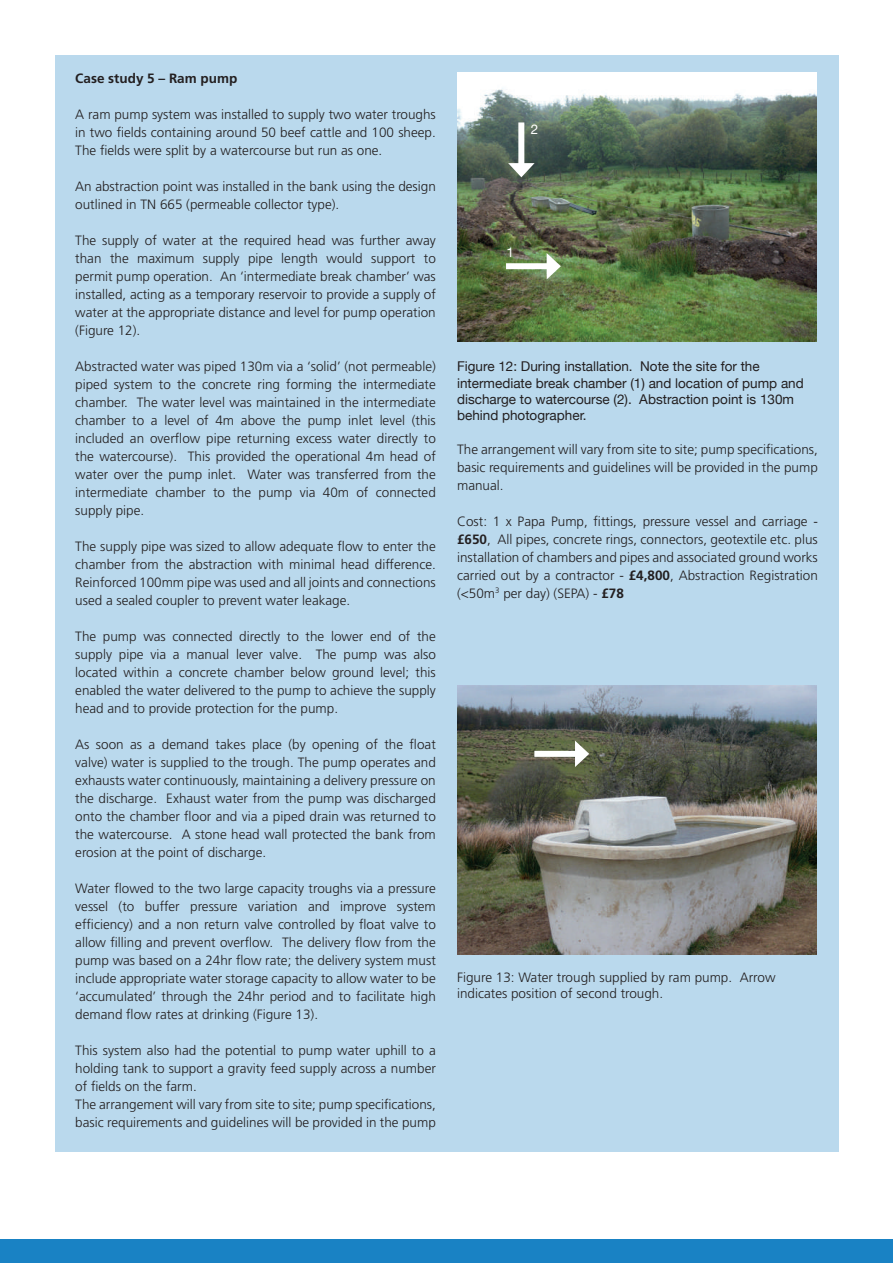
<style>
.page{position:relative;width:893px;height:1263px;background:#fff}
.page>*{position:absolute;margin:0;border:0;box-sizing:border-box;transform-origin:0 0}
.t1{font:300 13.5px/18px "Frutiger";color:#231f20;text-align:justify}
.t2{font:13.5px/16.2px "Helvetica Neue";color:#231f20}
.t3{font:700 13.5px "Frutiger";color:#231f20}
.t4{font:13.5px "Helvetica Neue";color:#fff}
.s1{font-weight:700}
</style>
<div class="page">
<div style="left:0;top:1240px;width:893px;height:23px;background:#1982c4"></div>
<div style="left:55px;top:55px;width:783px;height:1097px;background:#bad9ed"></div>
<img style="left:457px;top:73px;width:359px;height:269px">
<div style="left:518px;top:122px;width:6px;height:46px;background:#fff"></div>
<svg style="left:508px;top:163px;width:27px;height:14px"></svg>
<div style="left:506px;top:263px;width:46px;height:6px;background:#fff"></div>
<svg style="left:547px;top:253px;width:14px;height:26px"></svg>
<img style="left:457px;top:685px;width:359px;height:270px">
<div style="left:534px;top:751px;width:46px;height:6px;background:#fff"></div>
<svg style="left:575px;top:741px;width:14px;height:26px"></svg>
<p class="t3" style="left:75px;top:71px;width:164px">Case study 5 – Ram pump</p>
<p class="t1" style="left:75px;top:106px;width:362px">A ram pump system was installed to supply two water troughs in two fields containing around 50 beef cattle and 100 sheep.<br>The fields were split by a watercourse but run as one.</p>
<p class="t1" style="left:75px;top:178px;width:362px">An abstraction point was installed in the bank using the design outlined in TN 665 (permeable collector type).</p>
<p class="t1" style="left:75px;top:232px;width:362px">The supply of water at the required head was further away than the maximum supply pipe length would support to permit pump operation. An ‘intermediate break chamber’ was installed, acting as a temporary reservoir to provide a supply of water at the appropriate distance and level for pump operation (Figure 12).</p>
<p class="t1" style="left:75px;top:358px;width:362px">Abstracted water was piped 130m via a ‘solid’ (not permeable) piped system to the concrete ring forming the intermediate chamber. The water level was maintained in the intermediate chamber to a level of 4m above the pump inlet level (this included an overflow pipe returning excess water directly to the watercourse). This provided the operational 4m head of water over the pump inlet. Water was transferred from the intermediate chamber to the pump via 40m of connected supply pipe.</p>
<p class="t1" style="left:75px;top:538px;width:362px">The supply pipe was sized to allow adequate flow to enter the chamber from the abstraction with minimal head difference.<br>Reinforced 100mm pipe was used and all joints and connections used a sealed coupler to prevent water leakage.</p>
<p class="t1" style="left:75px;top:628px;width:362px">The pump was connected directly to the lower end of the supply pipe via a manual lever valve. The pump was also located within a concrete chamber below ground level; this enabled the water delivered to the pump to achieve the supply head and to provide protection for the pump.</p>
<p class="t1" style="left:75px;top:736px;width:362px">As soon as a demand takes place (by opening of the float valve) water is supplied to the trough. The pump operates and exhausts water continuously, maintaining a delivery pressure on the discharge. Exhaust water from the pump was discharged onto the chamber floor and via a piped drain was returned to the watercourse. A stone head wall protected the bank from erosion at the point of discharge.</p>
<p class="t1" style="left:75px;top:880px;width:362px">Water flowed to the two large capacity troughs via a pressure vessel (to buffer pressure variation and improve system efficiency) and a non return valve controlled by float valve to allow filling and prevent overflow. The delivery flow from the pump was based on a 24hr flow rate; the delivery system must include appropriate water storage capacity to allow water to be ‘accumulated’ through the 24hr period and to facilitate high demand flow rates at drinking (Figure 13).</p>
<p class="t1" style="left:75px;top:1042px;width:362px;text-align:left">This system also had the potential to pump water uphill to a holding tank to support a gravity feed supply across a number of fields on the farm.<br>The arrangement will vary from site to site; pump specifications, basic requirements and guidelines will be provided in the pump</p>
<p class="t4" style="left:531px;top:121px;width:9px">2</p>
<p class="t4" style="left:506px;top:244px;width:9px">1</p>
<p class="t2" style="left:457px;top:358px;width:348px">Figure 12: During installation. Note the site for the intermediate break chamber (1) and location of pump and discharge to watercourse (2). Abstraction point is 130m behind photographer.</p>
<p class="t1" style="left:457px;top:440px;width:362px">The arrangement will vary from site to site; pump specifications, basic requirements and guidelines will be provided in the pump manual.</p>
<p class="t1" style="left:457px;top:512px;width:362px">Cost: 1 x Papa Pump, fittings, pressure vessel and carriage - <span class="s1">£650</span>, All pipes, concrete rings, connectors, geotextile etc. plus installation of chambers and pipes and associated ground works carried out by a contractor - <span class="s1">£4,800</span>, Abstraction Registration (&lt;50m<sup>3</sup> per day) (SEPA) - <span class="s1">£78</span></p>
<p class="t1" style="left:457px;top:969px;width:320px;line-height:16.2px">Figure 13: Water trough supplied by ram pump. Arrow indicates position of second trough.</p>
</div>
